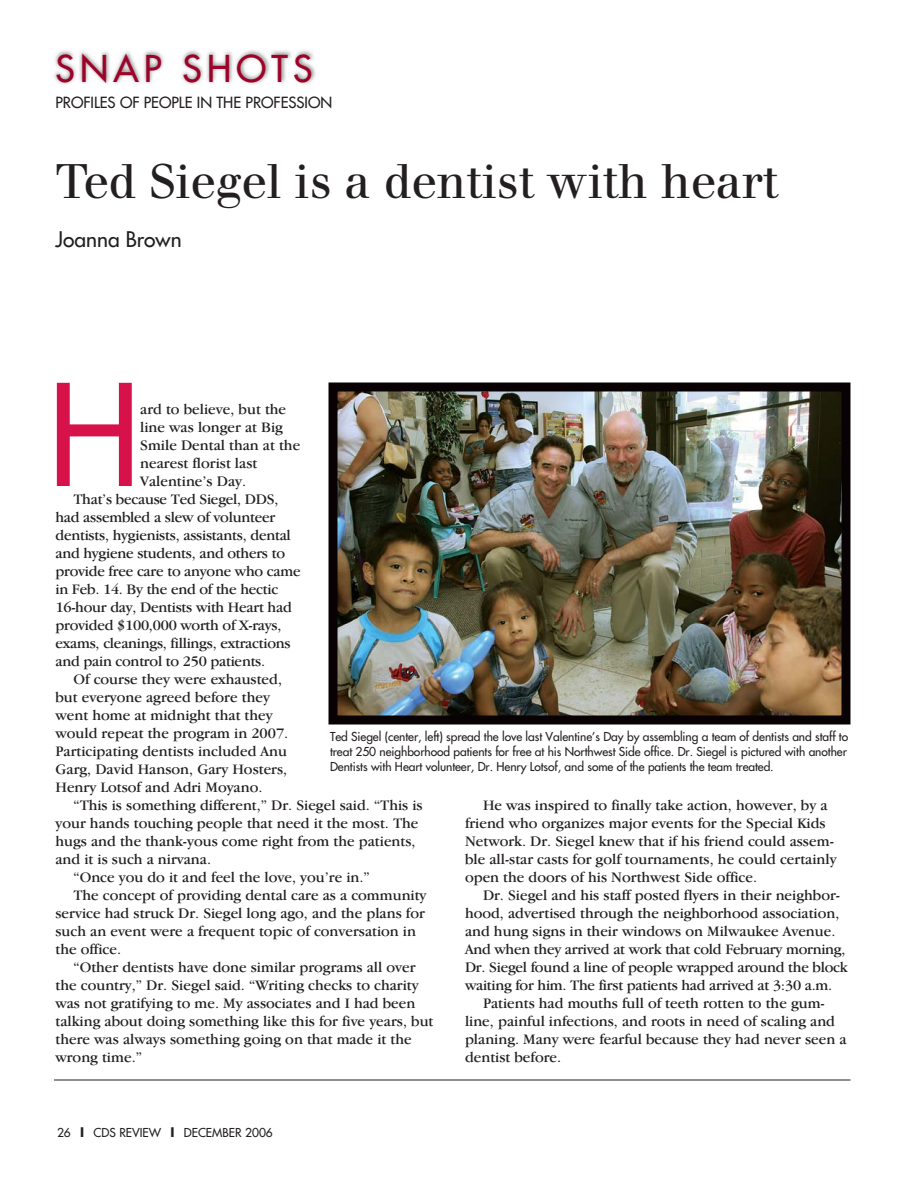
<style>
.page{position:relative;width:918px;height:1188px;background:#fff}
.page>*{position:absolute;margin:0;border:0;box-sizing:border-box;transform-origin:0 0}
.t1{font:136.95px "Futura";color:#d71149}
.t2{font:48px "Walbaum";color:#231f20}
.t3{font:36px "Futura";letter-spacing:.145em;color:#9d0229}
.t4{font:21px "Futura";color:#231f20}
.t5{font:15px/18px "Garamond IT Cby BT";color:#231f20}
.t6{font:15px "Futura";color:#231f20}
.t7{font:12px/15px "Futura";letter-spacing:-.005em;color:#231f20;text-align:justify}
.s1{font-weight:800}
</style>
<div class="page">
<img style="left:54px;top:50px;width:262px;height:35px">
<hr style="left:54px;top:1080px;width:796px;height:1px;background:#231f20">
<img style="left:338px;top:392px;width:502px;height:322px">
<div style="left:328px;top:382px;width:522px;height:342px;border:9px solid #090204"></div>
<h3 class="t3" style="left:56px;top:51px;width:258px">SNAP SHOTS</h3>
<p class="t6" style="left:56px;top:95px;width:278px">PROFILES OF PEOPLE IN THE PROFESSION</p>
<h2 class="t2" style="left:56px;top:163px;width:724px">Ted Siegel is a dentist with heart</h2>
<h3 class="t4" style="left:56px;top:229px;width:128px">Joanna Brown</h3>
<h1 class="t1" style="left:48px;top:367px;width:94px">H</h1>
<p class="t5" style="left:140px;top:401px;width:148px">ard to believe, but the</p>
<p class="t5" style="left:140px;top:419px;width:144px">line was longer at Big</p>
<p class="t5" style="left:140px;top:437px;width:162px">Smile Dental than at the</p>
<p class="t5" style="left:140px;top:455px;width:119px">nearest florist last</p>
<p class="t5" style="left:140px;top:473px;width:107px">Valentine’s Day.</p>
<p class="t5" style="left:74px;top:491px;width:206px">That’s because Ted Siegel, DDS,</p>
<p class="t5" style="left:56px;top:509px;width:221px">had assembled a slew of volunteer</p>
<p class="t5" style="left:56px;top:527px;width:237px">dentists, hygienists, assistants, dental</p>
<p class="t5" style="left:56px;top:545px;width:231px">and hygiene students, and others to</p>
<p class="t5" style="left:56px;top:563px;width:247px">provide free care to anyone who came</p>
<p class="t5" style="left:56px;top:581px;width:224px">in Feb. 14. By the end of the hectic</p>
<p class="t5" style="left:56px;top:599px;width:238px">16-hour day, Dentists with Heart had</p>
<p class="t5" style="left:56px;top:617px;width:228px">provided $100,000 worth of X-rays,</p>
<p class="t5" style="left:56px;top:635px;width:237px">exams, cleanings, fillings, extractions</p>
<p class="t5" style="left:56px;top:653px;width:211px">and pain control to 250 patients.</p>
<p class="t5" style="left:74px;top:671px;width:210px">Of course they were exhausted,</p>
<p class="t5" style="left:56px;top:689px;width:216px">but everyone agreed before they</p>
<p class="t5" style="left:56px;top:707px;width:219px">went home at midnight that they</p>
<p class="t5" style="left:56px;top:725px;width:234px">would repeat the program in 2007.</p>
<p class="t5" style="left:56px;top:743px;width:233px">Participating dentists included Anu</p>
<p class="t5" style="left:56px;top:761px;width:233px">Garg, David Hanson, Gary Hosters,</p>
<p class="t5" style="left:56px;top:779px;width:209px">Henry Lotsof and Adri Moyano.</p>
<p class="t5" style="left:74px;top:797px;width:351px">“This is something different,” Dr. Siegel said. “This is</p>
<p class="t5" style="left:56px;top:815px;width:365px">your hands touching people that need it the most. The</p>
<p class="t5" style="left:56px;top:833px;width:362px">hugs and the thank-yous come right from the patients,</p>
<p class="t5" style="left:56px;top:851px;width:157px">and it is such a nirvana.</p>
<p class="t5" style="left:74px;top:869px;width:298px">“Once you do it and feel the love, you’re in.”</p>
<p class="t5" style="left:74px;top:887px;width:355px">The concept of providing dental care as a community</p>
<p class="t5" style="left:56px;top:905px;width:371px">service had struck Dr. Siegel long ago, and the plans for</p>
<p class="t5" style="left:56px;top:923px;width:362px">such an event were a frequent topic of conversation in</p>
<p class="t5" style="left:56px;top:941px;width:67px">the office.</p>
<p class="t5" style="left:74px;top:959px;width:344px">“Other dentists have done similar programs all over</p>
<p class="t5" style="left:56px;top:977px;width:365px">the country,” Dr. Siegel said. “Writing checks to charity</p>
<p class="t5" style="left:56px;top:995px;width:361px">was not gratifying to me. My associates and I had been</p>
<p class="t5" style="left:56px;top:1013px;width:380px">talking about doing something like this for five years, but</p>
<p class="t5" style="left:56px;top:1031px;width:358px">there was always something going on that made it the</p>
<p class="t5" style="left:56px;top:1049px;width:88px">wrong time.”</p>
<p class="t7" style="left:330px;top:730px;width:520px">Ted Siegel (center, left) spread the love last Valentine’s Day by assembling a team of dentists and staff to treat 250 neighborhood patients for free at his Northwest Side office. Dr. Siegel is pictured with another Dentists with Heart volunteer, Dr. Henry Lotsof, and some of the patients the team treated.</p>
<p class="t5" style="left:465px;top:797px;width:373px;text-indent:18px">He was inspired to finally take action, however, by a friend who organizes major events for the Special Kids Network. Dr. Siegel knew that if his friend could assem&shy;ble all-star casts for golf tournaments, he could certainly open the doors of his Northwest Side office.</p>
<p class="t5" style="left:483px;top:887px;width:359px">Dr. Siegel and his staff posted flyers in their neighbor-</p>
<p class="t5" style="left:465px;top:905px;width:376px">hood, advertised through the neighborhood association,</p>
<p class="t5" style="left:465px;top:923px;width:372px">and hung signs in their windows on Milwaukee Avenue.</p>
<p class="t5" style="left:465px;top:941px;width:382px">And when they arrived at work that cold February morning,</p>
<p class="t5" style="left:465px;top:959px;width:384px">Dr. Siegel found a line of people wrapped around the block</p>
<p class="t5" style="left:465px;top:977px;width:369px">waiting for him. The first patients had arrived at 3:30 a.m.</p>
<p class="t5" style="left:483px;top:995px;width:343px">Patients had mouths full of teeth rotten to the gum-</p>
<p class="t5" style="left:465px;top:1013px;width:372px">line, painful infections, and roots in need of scaling and</p>
<p class="t5" style="left:465px;top:1031px;width:383px">planing. Many were fearful because they had never seen a</p>
<p class="t5" style="left:465px;top:1049px;width:98px">dentist before.</p>
<p class="t7" style="left:57px;top:1126px;width:217px">26 <span class="s1">|</span> CDS REVIEW <span class="s1">|</span> DECEMBER 2006</p>
</div>
